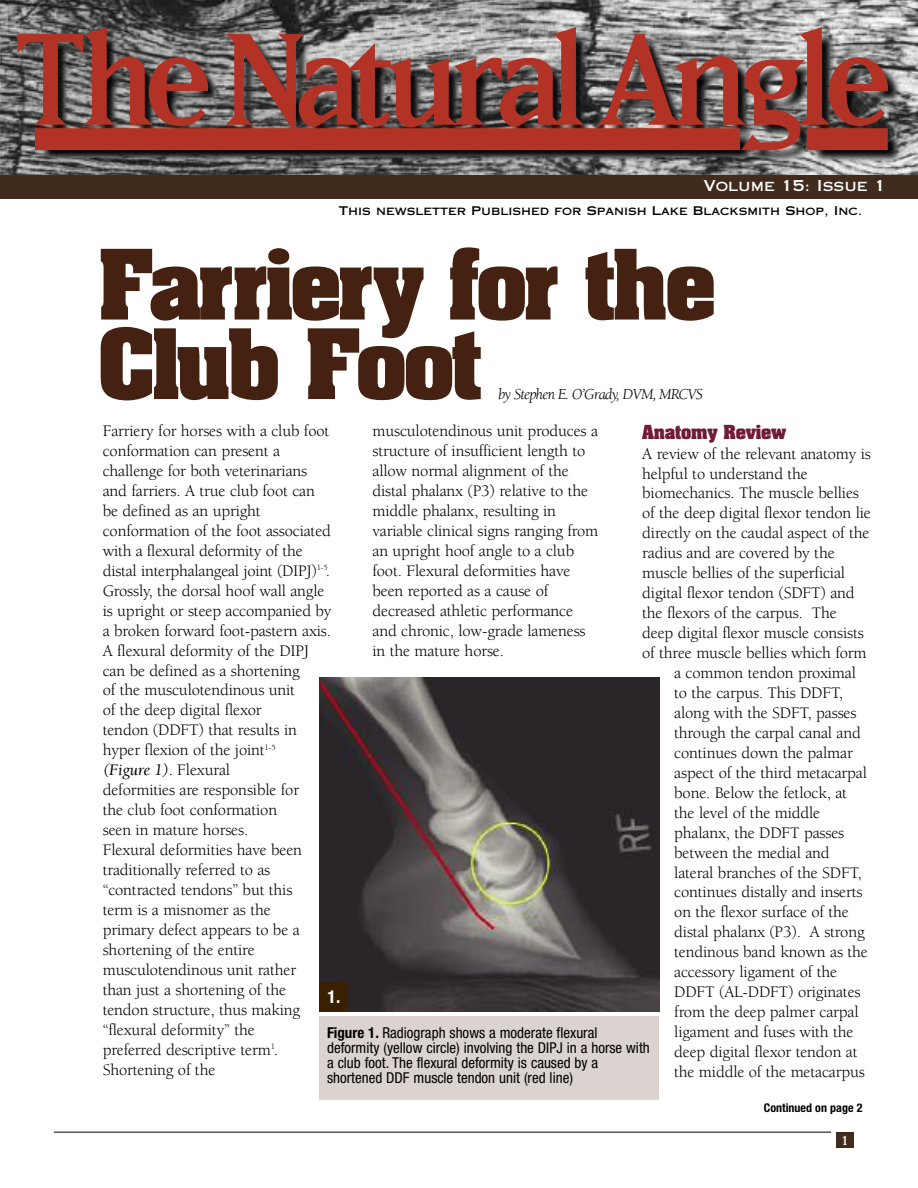
<style>
.page{position:relative;width:918px;height:1188px;background:#fff}
.page>*{position:absolute;margin:0;border:0;box-sizing:border-box;transform-origin:0 0}
.t1{font:700 82.5px/79.5px "Aachen";letter-spacing:-.04em;color:#442111}
.t2{font:700 condensed 17.7px "Helvetica Neue";color:#fff}
.t3{font:16.5px/20px "Berkeley";letter-spacing:-.01em;color:#000}
.t4{font:700 16.5px "Aachen";letter-spacing:-.015em;color:#721b38}
.t5{font:italic 15.6px "Berkeley";letter-spacing:-.05em;color:#000}
.t6{font:condensed 15px/15px "Helvetica Neue";color:#000}
.t7{font:15px "Copperplate Thirty One AB";color:#fff}
.t8{font:700 13.5px "Stempel Garamond";color:#fff}
.t9{font:12px "Copperplate Thirty One AB";color:#000}
.t10{font:700 condensed 12px "Helvetica Neue";color:#000}
.s1{font-style:italic}
.s2{font-weight:700}
</style>
<div class="page">
<img style="left:0;top:0;width:918px;height:175px">
<div style="left:36px;top:129px;width:704px;height:21px;background:#b23326"></div>
<svg style="left:18px;top:27px;width:190px;height:99px;background:#7f524d"></svg>
<svg style="left:226px;top:27px;width:357px;height:102px;background:#8b5954"></svg>
<svg style="left:598px;top:27px;width:290px;height:123px;background:#925b55"></svg>
<div style="left:0;top:175px;width:918px;height:23px;background:#412b1c"></div>
<hr style="left:54px;top:1132px;width:777px;height:1px;background:#000">
<div style="left:836px;top:1132px;width:18px;height:16px;background:#412b1c"></div>
<img style="left:320px;top:678px;width:339px;height:333px">
<div style="left:320px;top:1016px;width:339px;height:84px;background:#dad3cf"></div>
<div style="left:320px;top:982px;width:28px;height:29px;background:#392000"></div>
<p class="t7" style="left:704px;top:180px;width:184px">Volume 15: Issue 1</p>
<p class="t9" style="left:339px;top:206px;width:525px">This newsletter Published for Spanish Lake Blacksmith Shop, Inc.</p>
<h1 class="t1" style="left:98px;top:251px;width:620px">Farriery for the<br>Club Foot</h1>
<p class="t5" style="left:498px;top:388px;width:206px">by Stephen E. O’Grady, DVM, MRCVS</p>
<p class="t3" style="left:103px;top:422px;width:230px">Farriery for horses with a club foot conformation can present a challenge for both veterinarians and farriers. A true club foot can be defined as an upright conformation of the foot associated with a flexural deformity of the distal interphalangeal joint (DIPJ)<sup>1-5</sup>.<br>Grossly, the dorsal hoof wall angle is upright or steep accompanied by a broken forward foot-pastern axis.<br>A flexural deformity of the DIPJ can be defined as a shortening<br>of the musculotendinous unit<br>of the deep digital flexor<br>tendon (DDFT) that results in hyper flexion of the joint<sup>1-5<br></sup><span class="s1">(Figure 1)</span>. Flexural<br>deformities are responsible for<br>the club foot conformation<br>seen in mature horses.<br>Flexural deformities have been traditionally referred to as “contracted tendons” but this<br>term is a misnomer as the<br>primary defect appears to be a shortening of the entire musculotendinous unit rather<br>than just a shortening of the tendon structure, thus making “flexural deformity” the<br>preferred descriptive term<sup>1</sup>.<br>Shortening of the</p>
<p class="t3" style="left:372px;top:422px;width:227px">musculotendinous unit produces a structure of insufficient length to allow normal alignment of the distal phalanx (P3) relative to the middle phalanx, resulting in variable clinical signs ranging from an upright hoof angle to a club foot. Flexural deformities have been reported as a cause of decreased athletic performance and chronic, low-grade lameness in the mature horse.</p>
<p class="t4" style="left:642px;top:423px;width:146px">Anatomy Review</p>
<p class="t3" style="left:642px;top:445px;width:230px">A review of the relevant anatomy is</p>
<p class="t3" style="left:642px;top:465px;width:167px">helpful to understand the</p>
<p class="t3" style="left:642px;top:485px;width:218px">biomechanics. The muscle bellies</p>
<p class="t3" style="left:642px;top:505px;width:230px">of the deep digital flexor tendon lie</p>
<p class="t3" style="left:642px;top:525px;width:229px">directly on the caudal aspect of the</p>
<p class="t3" style="left:642px;top:545px;width:194px">radius and are covered by the</p>
<p class="t3" style="left:642px;top:565px;width:204px">muscle bellies of the superficial</p>
<p class="t3" style="left:642px;top:584px;width:214px">digital flexor tendon (SDFT) and</p>
<p class="t3" style="left:642px;top:604px;width:196px">the flexors of the carpus. The</p>
<p class="t3" style="left:642px;top:624px;width:223px">deep digital flexor muscle consists</p>
<p class="t3" style="left:642px;top:644px;width:226px">of three muscle bellies which form</p>
<p class="t3" style="left:674px;top:664px;width:183px">a common tendon proximal</p>
<p class="t3" style="left:674px;top:684px;width:170px">to the carpus. This DDFT,</p>
<p class="t3" style="left:674px;top:704px;width:184px">along with the SDFT, passes</p>
<p class="t3" style="left:674px;top:724px;width:188px">through the carpal canal and</p>
<p class="t3" style="left:674px;top:744px;width:180px">continues down the palmar</p>
<p class="t3" style="left:674px;top:764px;width:194px">aspect of the third metacarpal</p>
<p class="t3" style="left:674px;top:784px;width:174px">bone. Below the fetlock, at</p>
<p class="t3" style="left:674px;top:804px;width:148px">the level of the middle</p>
<p class="t3" style="left:674px;top:824px;width:172px">phalanx, the DDFT passes</p>
<p class="t3" style="left:674px;top:844px;width:157px">between the medial and</p>
<p class="t3" style="left:674px;top:864px;width:189px">lateral branches of the SDFT,</p>
<p class="t3" style="left:674px;top:884px;width:190px">continues distally and inserts</p>
<p class="t3" style="left:674px;top:904px;width:176px">on the flexor surface of the</p>
<p class="t3" style="left:674px;top:924px;width:192px">distal phalanx (P3). A strong</p>
<p class="t3" style="left:674px;top:944px;width:195px">tendinous band known as the</p>
<p class="t3" style="left:674px;top:964px;width:164px">accessory ligament of the</p>
<p class="t3" style="left:674px;top:983px;width:188px">DDFT (AL-DDFT) originates</p>
<p class="t3" style="left:674px;top:1003px;width:186px">from the deep palmer carpal</p>
<p class="t3" style="left:674px;top:1023px;width:181px">ligament and fuses with the</p>
<p class="t3" style="left:674px;top:1043px;width:185px">deep digital flexor tendon at</p>
<p class="t3" style="left:674px;top:1063px;width:192px">the middle of the metacarpus</p>
<p class="t2" style="left:328px;top:982px;width:14px">1.</p>
<p class="t6" style="left:327px;top:1027px;width:324px"><span class="s2">Figure 1.</span> Radiograph shows a moderate flexural deformity (yellow circle) involving the DIPJ in a horse with a club foot. The flexural deformity is caused by a shortened DDF muscle tendon unit (red line)</p>
<p class="t10" style="left:764px;top:1098px;width:100px">Continued on page 2</p>
<p class="t8" style="left:842px;top:1134px;width:8px">1</p>
</div>
